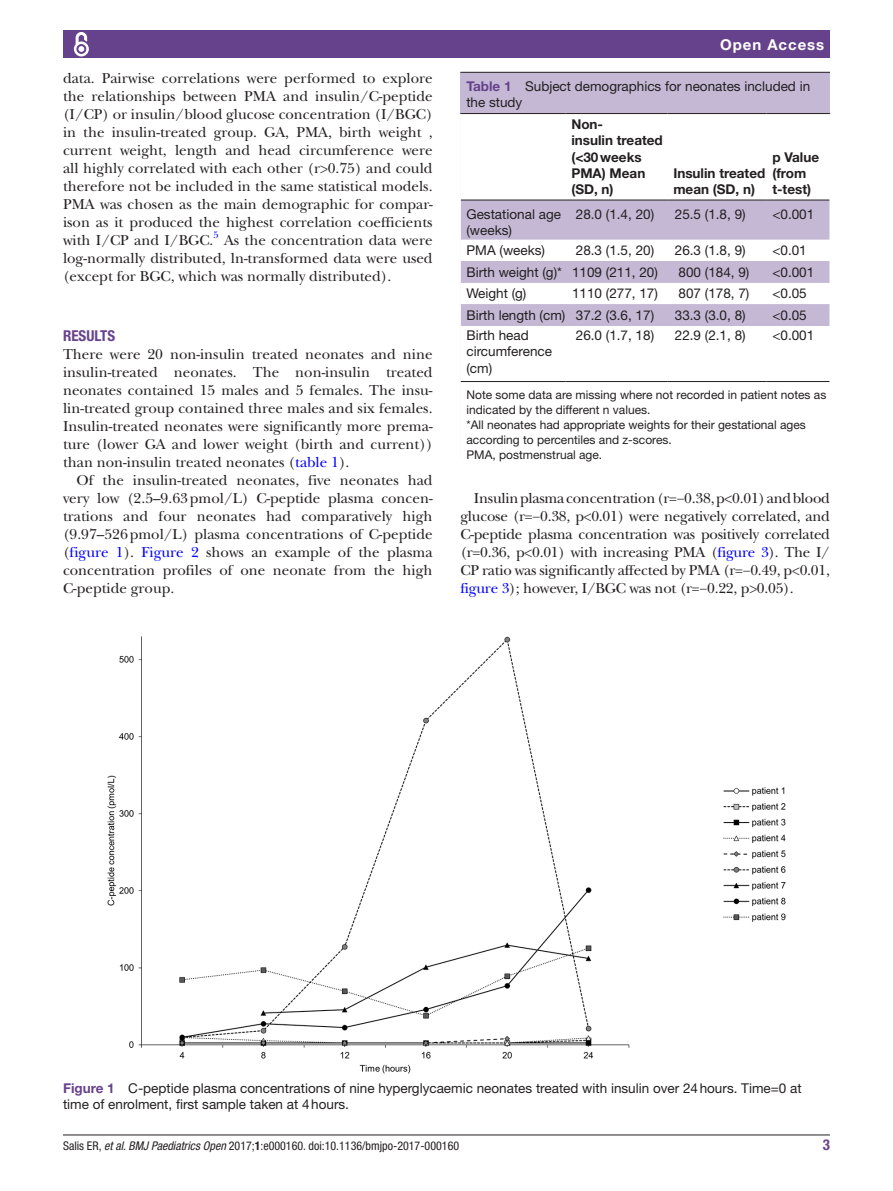
<style>
.page{position:relative;width:893px;height:1191px;background:#fff}
.page>*{position:absolute;margin:0;border:0;box-sizing:border-box;transform-origin:0 0}
.t1{font:15px/18px "New Baskerville";color:#231f20;text-align:justify}
.t2{font:700 15px "Helvetica Neue LT Std";letter-spacing:.065em;color:#fff}
.t3{font:700 condensed 15px "Helvetica Neue LT Std";color:#66428c}
.t4{font:13.5px/16.2px "Helvetica Neue LT Std";color:#231f20}
.t5{font:700 13.5px/16.2px "Helvetica Neue LT Std";color:#231f20}
.t6{font:12px/15px "Helvetica Neue LT Std";color:#231f20}
.t7{font:condensed 12px "Helvetica Neue LT Std";color:#231f20}
.t8{font:9.9px "New Baskerville";color:#00f}
.s1{color:#00f}
.s2{font-weight:700;color:#66428c}
.s3{font-style:italic}
.s4{font-weight:700}
</style>
<div class="page">
<hr style="left:63px;top:1134px;width:767px;height:1px;background:#231f20">
<div style="left:63px;top:31px;width:767px;height:27px;background:#66428c"></div>
<svg style="left:73px;top:32px;width:16px;height:25px"></svg>
<div style="left:460px;top:73px;width:370px;height:386px;background:#c4b8d4"></div>
<hr style="left:460px;top:72px;width:370px;height:1px;background:#231f20">
<div style="left:461px;top:114px;width:369px;height:344px;background:#fff"></div>
<svg style="left:461px;top:201px;width:369px;height:125px"></svg>
<hr style="left:460px;top:113px;width:105px;height:1px;background:#231f20">
<hr style="left:460px;top:200px;width:105px;height:1px;background:#231f20">
<hr style="left:565px;top:113px;width:102px;height:1px;background:#231f20">
<hr style="left:565px;top:200px;width:102px;height:1px;background:#231f20">
<hr style="left:667px;top:113px;width:99px;height:1px;background:#231f20">
<hr style="left:667px;top:200px;width:99px;height:1px;background:#231f20">
<hr style="left:766px;top:113px;width:64px;height:1px;background:#231f20">
<hr style="left:766px;top:200px;width:64px;height:1px;background:#231f20">
<hr style="left:565px;top:381px;width:102px;height:1px;background:#231f20">
<hr style="left:667px;top:381px;width:99px;height:1px;background:#231f20">
<hr style="left:460px;top:381px;width:105px;height:1px;background:#231f20">
<hr style="left:766px;top:381px;width:64px;height:1px;background:#231f20">
<hr style="left:460px;top:114px;width:1px;height:86px;background:#fff">
<hr style="left:460px;top:200px;width:1px;height:39px;background:#fff">
<svg style="left:460px;top:239px;width:1px;height:87px"></svg>
<hr style="left:460px;top:326px;width:1px;height:55px;background:#fff">
<hr style="left:460px;top:381px;width:1px;height:78px;background:#fff">
<hr style="left:460px;top:413px;width:376px;height:2px;background:#fff">
<hr style="left:460px;top:443px;width:376px;height:2px;background:#fff">
<hr style="left:460px;top:458px;width:376px;height:2px;background:#fff">
<img style="left:107px;top:636px;width:679px;height:438px">
<p class="t1" style="left:63px;top:69px;width:371px">data. Pairwise correlations were performed to explore the relationships between PMA and insulin/C-peptide (I/CP) or insulin/blood glucose concentration (I/BGC) in the insulin-treated group. GA, PMA, birth weight , current weight, length and head circumference were all highly correlated with each other (r&gt;0.75) and could therefore not be included in the same statistical models.<br>PMA was chosen as the main demographic for compar&shy;ison as it produced the highest correlation coefficients with I/CP and I/BGC.</p>
<p class="t8" style="left:213px;top:229px;width:7px">5</p>
<p class="t1" style="left:63px;top:231px;width:371px;text-indent:161px">As the concentration data were log-normally distributed, ln-transformed data were used (except for BGC, which was normally distributed).</p>
<p class="t3" style="left:63px;top:326px;width:54px">RESULTS</p>
<p class="t1" style="left:63px;top:345px;width:371px">There were 20 non-insulin treated neonates and nine insulin-treated neonates. The non-insulin treated neonates contained 15 males and 5 females. The insu&shy;lin-treated group contained three males and six females.<br>Insulin-treated neonates were significantly more prema&shy;ture (lower GA and lower weight (birth and current)) than non-insulin treated neonates (<span class="s1">table 1</span>).</p>
<p class="t1" style="left:63px;top:471px;width:371px;text-indent:14px">Of the insulin-treated neonates, five neonates had very low (2.5–9.63pmol/L) C-peptide plasma concen&shy;trations and four neonates had comparatively high (9.97–526pmol/L) plasma concentrations of C-peptide (<span class="s1">figure 1</span>). <span class="s1">Figure 2</span> shows an example of the plasma concentration profiles of one neonate from the high C-peptide group.</p>
<p class="t2" style="left:720px;top:35px;width:106px">Open Access</p>
<p class="t4" style="left:466px;top:77px;width:345px"><span class="s2">Table 1</span> Subject demographics for neonates included in the study</p>
<p class="t5" style="left:571px;top:116px;width:93px">Non-<br>insulin treated (&lt;30weeks<br>PMA) Mean (SD, n)</p>
<p class="t5" style="left:772px;top:148px;width:48px">p Value (from t-test)</p>
<p class="t5" style="left:673px;top:165px;width:93px">Insulin treated mean (SD, n)</p>
<p class="t4" style="left:466px;top:206px;width:96px">Gestational age (weeks)</p>
<p class="t4" style="left:576px;top:206px;width:80px">28.0 (1.4, 20)</p>
<p class="t4" style="left:675px;top:206px;width:72px">25.5 (1.8, 9)</p>
<p class="t4" style="left:772px;top:206px;width:43px">&lt;0.001</p>
<p class="t4" style="left:466px;top:242px;width:80px">PMA (weeks)</p>
<p class="t4" style="left:576px;top:242px;width:80px">28.3 (1.5, 20)</p>
<p class="t4" style="left:675px;top:242px;width:72px">26.3 (1.8, 9)</p>
<p class="t4" style="left:772px;top:242px;width:36px">&lt;0.01</p>
<p class="t4" style="left:466px;top:263px;width:193px">Birth weight (g)* 1109 (211, 20)</p>
<p class="t4" style="left:679px;top:263px;width:72px">800 (184, 9)</p>
<p class="t4" style="left:772px;top:263px;width:43px">&lt;0.001</p>
<p class="t4" style="left:466px;top:285px;width:61px">Weight (g)</p>
<p class="t4" style="left:572px;top:285px;width:87px">1110 (277, 17)</p>
<p class="t4" style="left:679px;top:285px;width:72px">807 (178, 7)</p>
<p class="t4" style="left:772px;top:285px;width:36px">&lt;0.05</p>
<p class="t4" style="left:466px;top:307px;width:189px">Birth length (cm) 37.2 (3.6, 17)</p>
<p class="t4" style="left:675px;top:307px;width:72px">33.3 (3.0, 8)</p>
<p class="t4" style="left:772px;top:307px;width:36px">&lt;0.05</p>
<p class="t4" style="left:466px;top:327px;width:87px">Birth head circumference (cm)</p>
<p class="t4" style="left:576px;top:327px;width:80px">26.0 (1.7, 18)</p>
<p class="t4" style="left:675px;top:327px;width:72px">22.9 (2.1, 8)</p>
<p class="t4" style="left:772px;top:327px;width:43px">&lt;0.001</p>
<p class="t6" style="left:466px;top:387px;width:361px">Note some data are missing where not recorded in patient notes as indicated by the different n values.<br>*All neonates had appropriate weights for their gestational ages according to percentiles and z-scores.<br>PMA, postmenstrual age.</p>
<p class="t1" style="left:460px;top:489px;width:371px;text-indent:14px">Insulin plasma concentration (r=−0.38, p&lt;0.01) and blood glucose (r=−0.38, p&lt;0.01) were negatively correlated, and C-peptide plasma concentration was positively correlated (r=0.36, p&lt;0.01) with increasing PMA (<span class="s1">figure 3</span>). The I/ CP ratio was significantly affected by PMA (r=−0.49, p&lt;0.01, <span class="s1">figure 3</span>); however, I/BGC was not (r=−0.22, p&gt;0.05).</p>
<p class="t4" style="left:63px;top:1079px;width:740px"><span class="s2">Figure 1</span> C-peptide plasma concentrations of nine hyperglycaemic neonates treated with insulin over 24hours. Time=0 at time of enrolment, first sample taken at 4hours.</p>
<p class="t7" style="left:63px;top:1138px;width:398px">Salis ER, <span class="s3">et al</span>. <span class="s3">BMJ Paediatrics Open</span> 2017;<span class="s4">1</span>:e000160. doi:10.1136/bmjpo-2017-000160</p>
<p class="t3" style="left:823px;top:1135px;width:9px">3</p>
</div>
